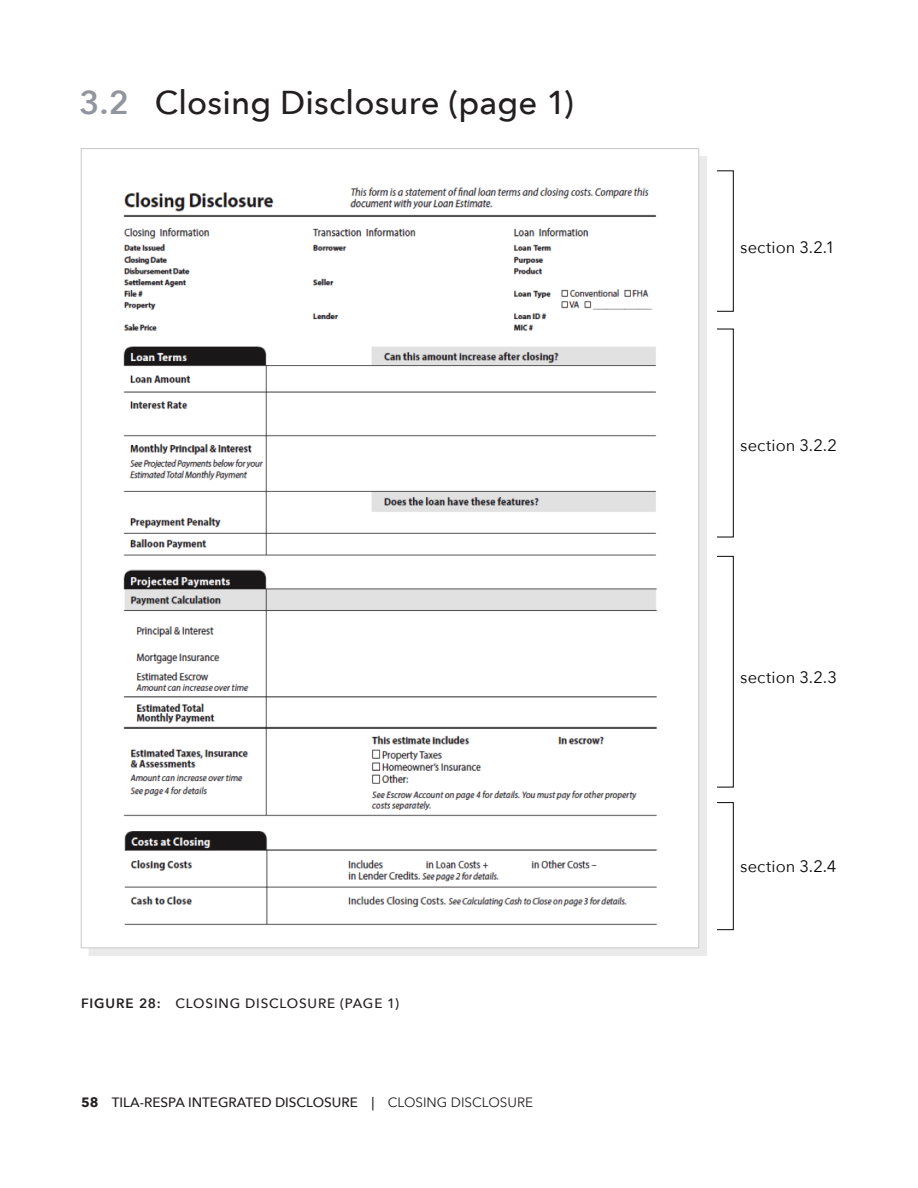
<style>
.page{position:relative;width:918px;height:1188px;background:#fff}
.page>*{position:absolute;margin:0;border:0;box-sizing:border-box;transform-origin:0 0}
.t1{font:500 33px "Avenir Next";letter-spacing:.005em;color:#231f20}
.Page_reference{font:16.5px "Avenir Next";letter-spacing:.005em;color:#070709}
.t2{font:500 13.5px "Avenir Next";color:#231f20}
.t3{font:500 13.5px "Avenir Next";letter-spacing:.06em;color:#231f20}
.s1{font-weight:600;color:#91959d}
.s2{font-weight:600}
.s3{font-weight:700}
.s4{font-weight:400}
</style>
<div class="page">
<div style="left:89px;top:156px;width:618px;height:800px;background:#e9eae9"></div>
<div style="left:81px;top:149px;width:618px;height:799px;background:#fff"></div>
<img style="left:123px;top:187px;width:534px;height:738px">
<div style="left:717px;top:171px;width:17px;height:140px;border:1px solid #070709"></div>
<div style="left:717px;top:329px;width:17px;height:208px;border:1px solid #070709"></div>
<div style="left:717px;top:556px;width:17px;height:231px;border:1px solid #070709"></div>
<div style="left:717px;top:802px;width:17px;height:128px;border:1px solid #070709"></div>
<p class="t1" style="left:80px;top:83px;width:496px"><span class="s1">3.2</span> Closing Disclosure (page 1)</p>
<p class="t3" style="left:81px;top:995px;width:320px"><span class="s2">FIGURE 28:</span> CLOSING DISCLOSURE (PAGE 1)</p>
<p class="t2" style="left:81px;top:1094px;width:454px"><span class="s3">58</span> TILA-RESPA INTEGRATED DISCLOSURE | <span class="s4">CLOSING DISCLOSURE</span></p>
<p class="Page_reference" style="left:740px;top:237px;width:96px">section 3.2.1</p>
<p class="Page_reference" style="left:740px;top:436px;width:98px">section 3.2.2</p>
<p class="Page_reference" style="left:740px;top:668px;width:98px">section 3.2.3</p>
<p class="Page_reference" style="left:740px;top:856px;width:98px">section 3.2.4</p>
</div>
